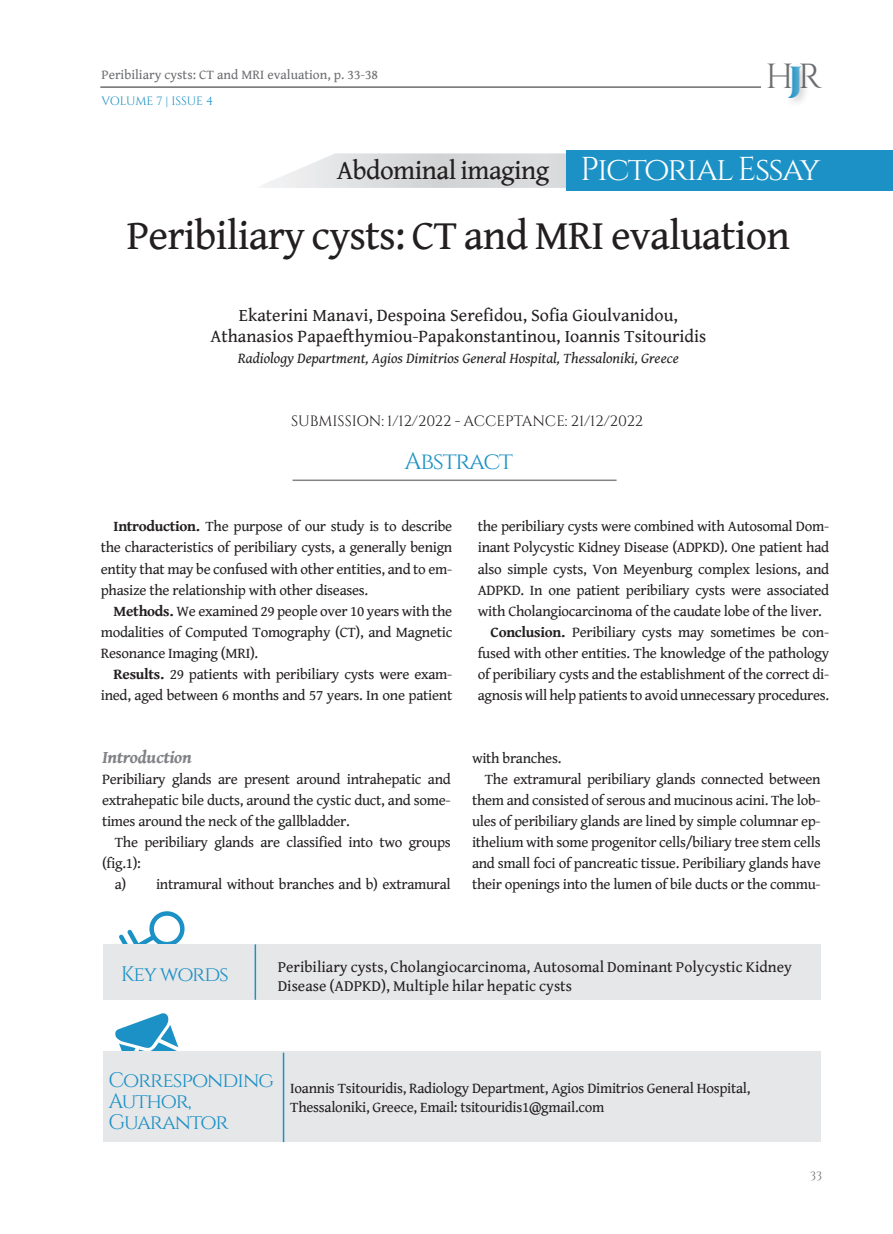
<style>
.page{position:relative;width:893px;height:1234px;background:#fff}
.page>*{position:absolute;margin:0;border:0;box-sizing:border-box;transform-origin:0 0}
.Titlos{font:42px "Gentium Book Basic";letter-spacing:-.02em;color:#231f20}
.t1{font:34.8px "Cinzel";color:#6c6d70}
.Reff{font:33px "Cinzel";letter-spacing:-.05em;color:#fff}
.Titlos-2{font:27px "Gentium Book Basic";letter-spacing:-.02em;color:#231f20}
.Reff-2{font:24px "Cinzel";letter-spacing:-.05em;color:#1c91c5}
.Reff-3{font:21px/21px "Cinzel";letter-spacing:-.05em;color:#1c91c5}
.Βασικό{font:18px/21px "Gentium Book Basic";color:#231f20;text-align:center}
.MESOTITLOS{font:italic 700 18px "Gentium Book Basic";letter-spacing:-.02em;color:#808285}
.TEXT_new{font:15.75px/18.8px "Gentium Book Basic";color:#231f20}
.paragraph{font:15px/21px "Gentium Book Basic";letter-spacing:-.02em;color:#231f20;text-align:justify}
.Βασικό-2{font:15px/18.8px "Gentium Book Basic";letter-spacing:-.02em;color:#231f20}
.Παράγραφος_λίστας{font:italic 15px "Gentium Book Basic";color:#231f20}
.TEXT_new-2{font:15px "Cinzel";color:#231f20}
.t2{font:13.5px "Gentium Book Basic";color:#6c6d70}
.t3{font:12px "Cinzel";letter-spacing:-.015em;color:#1c91c5}
.t4{font:12px "Cinzel";color:#6c6d70}
.s1{font-weight:900;color:#1c91c5}
.s2{font-weight:700}
</style>
<div class="page">
<hr style="left:100px;top:86px;width:661px;height:2px;background:#6c6d70">
<div style="left:785px;top:61px;width:27px;height:47px;background:#231f20;opacity:.25"></div>
<svg style="left:262px;top:153px;width:304px;height:35px;background:#dfe0e2"></svg>
<div style="left:566px;top:151px;width:327px;height:40px;background:#1c91c5"></div>
<hr style="left:293px;top:479px;width:324px;height:2px;background:#828487">
<svg style="left:115px;top:1013px;width:64px;height:38px"></svg>
<div style="left:103px;top:1051px;width:717px;height:90px;background:#e6e7e9"></div>
<hr style="left:283px;top:1052px;width:1px;height:89px;background:#1c91c5">
<svg style="left:119px;top:911px;width:66px;height:33px"></svg>
<div style="left:103px;top:944px;width:718px;height:55px;background:#e6e7e9"></div>
<hr style="left:255px;top:944px;width:1px;height:55px;background:#1c91c5">
<p class="t2" style="left:101px;top:65px;width:278px">Peribiliary cysts: CT and MRI evaluation, p. 33-38</p>
<h2 class="t1" style="left:765px;top:56px;width:58px">H<span class="s1">J</span>R</h2>
<p class="t3" style="left:101px;top:94px;width:113px">VOLUME 7 | ISSUE 4</p>
<p class="Titlos-2" style="left:337px;top:150px;width:214px">Abdominal imaging</p>
<p class="Reff" style="left:580px;top:149px;width:242px">Pictorial Essay</p>
<p class="Titlos" style="left:127px;top:204px;width:665px">Peribiliary cysts: CT and MRI evaluation</p>
<p class="Βασικό" style="left:210px;top:304px;width:497px">Ekaterini Manavi, Despoina Serefidou, Sofia Gioulvanidou,<br>Athanasios Papaefthymiou-Papakonstantinou, Ioannis Tsitouridis</p>
<p class="Παράγραφος_λίστας" style="left:238px;top:347px;width:442px">Radiology Department, Agios Dimitrios General Hospital, Thessaloniki, Greece</p>
<p class="TEXT_new-2" style="left:291px;top:412px;width:354px">SUBMISSION: 1/12/2022 - ACCEPTANCE: 21/12/2022</p>
<p class="Reff-2" style="left:404px;top:447px;width:110px">Abstract</p>
<p class="paragraph" style="left:101px;top:515px;width:353px;text-indent:13px"><span class="s2">Introduction.</span> The purpose of our study is to describe the characteristics of peribiliary cysts, a generally benign entity that may be confused with other entities, and to em&shy;phasize the relationship with other diseases.</p>
<p class="paragraph" style="left:101px;top:599px;width:353px;text-indent:13px"><span class="s2">Methods.</span> We examined 29 people over 10 years with the modalities of Computed Tomography (CT), and Magnetic Resonance Imaging (MRI).</p>
<p class="paragraph" style="left:101px;top:662px;width:353px;text-align:right"><span class="s2">Results.</span> 29 patients with peribiliary cysts were exam&shy;ined, aged between 6 months and 57 years. In one patient</p>
<p class="MESOTITLOS" style="left:102px;top:743px;width:91px">Introduction</p>
<p class="paragraph" style="left:102px;top:767px;width:350px">Peribiliary glands are present around intrahepatic and extrahepatic bile ducts, around the cystic duct, and some&shy;times around the neck of the gallbladder.</p>
<p class="paragraph" style="left:102px;top:830px;width:350px;text-indent:13px">The peribiliary glands are classified into two groups (fig.1):</p>
<p class="paragraph" style="left:115px;top:872px;width:337px">a) intramural without branches and b) extramural</p>
<p class="paragraph" style="left:478px;top:515px;width:353px">the peribiliary cysts were combined with Autosomal Dom&shy;inant Polycystic Kidney Disease (ADPKD). One patient had also simple cysts, Von Meyenburg complex lesions, and ADPKD. In one patient peribiliary cysts were associated with Cholangiocarcinoma of the caudate lobe of the liver.</p>
<p class="paragraph" style="left:478px;top:620px;width:353px;text-indent:13px"><span class="s2">Conclusion.</span> Peribiliary cysts may sometimes be con&shy;fused with other entities. The knowledge of the pathology of peribiliary cysts and the establishment of the correct di&shy;agnosis will help patients to avoid unnecessary procedures.</p>
<p class="paragraph" style="left:472px;top:746px;width:91px">with branches.</p>
<p class="paragraph" style="left:472px;top:767px;width:350px;text-indent:13px">The extramural peribiliary glands connected between them and consisted of serous and mucinous acini. The lob&shy;ules of peribiliary glands are lined by simple columnar ep&shy;ithelium with some progenitor cells/biliary tree stem cells and small foci of pancreatic tissue. Peribiliary glands have their openings into the lumen of bile ducts or the commu-</p>
<p class="Reff-3" style="left:121px;top:963px;width:110px">Key words</p>
<p class="TEXT_new" style="left:278px;top:956px;width:516px">Peribiliary cysts, Cholangiocarcinoma, Autosomal Dominant Polycystic Kidney<br>Disease (ADPKD), Multiple hilar hepatic cysts</p>
<p class="Reff-3" style="left:108px;top:1068px;width:167px">Corresponding<br>Author,<br>Guarantor</p>
<p class="Βασικό-2" style="left:290px;top:1077px;width:462px">Ioannis Tsitouridis, Radiology Department, Agios Dimitrios General Hospital,<br>Thessaloniki, Greece, Email: tsitouridis1@gmail.com</p>
<p class="t4" style="left:810px;top:1168px;width:14px">33</p>
</div>
